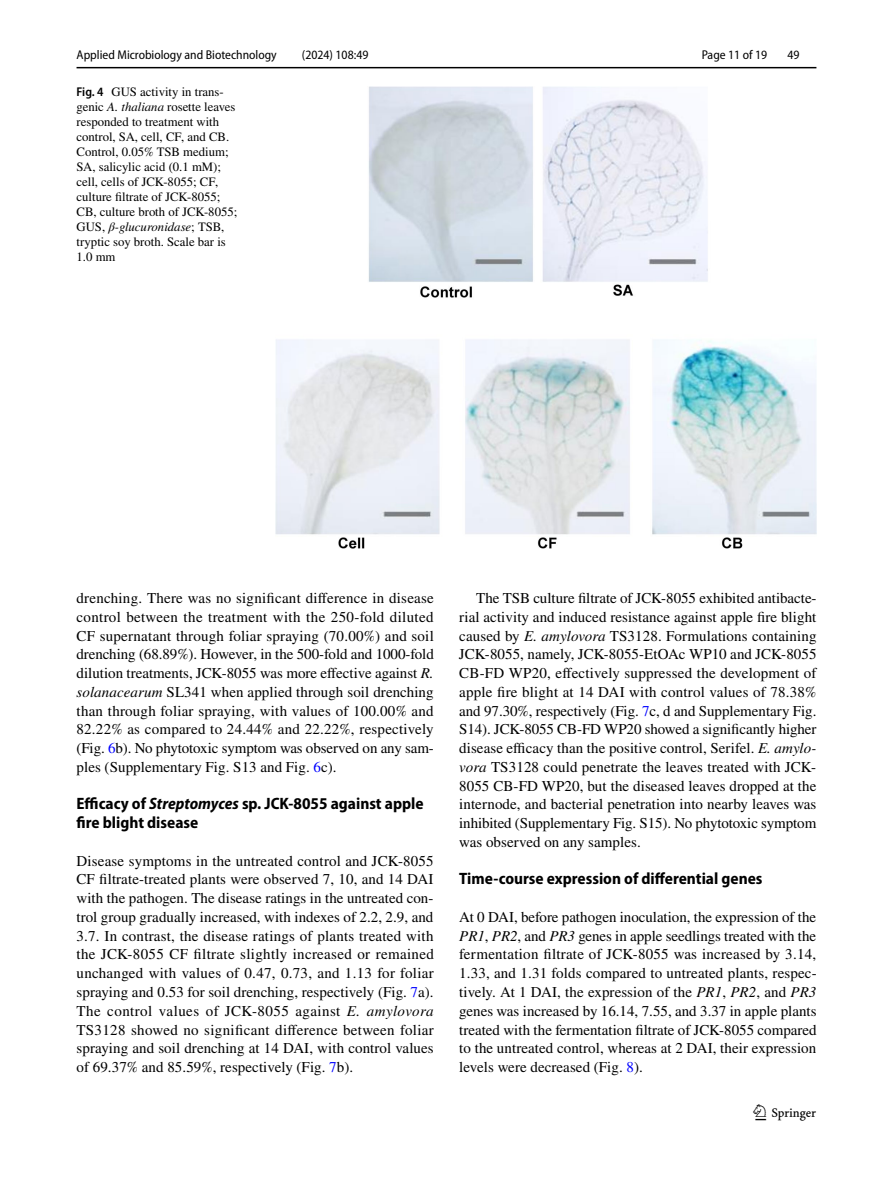
<style>
.page{position:relative;width:893px;height:1187px;background:#fff}
.page>*{position:absolute;margin:0;border:0;box-sizing:border-box;transform-origin:0 0}
.t1{font:22.5px "Springnew Regular 3";color:#000}
.t2{font:700 semi-condensed 16.5px/18.8px "Myriad Pro";color:#000}
.t3{font:15px/18.8px "STIX";letter-spacing:.005em;color:#000;text-align:justify}
.t4{font:12.75px/15px "STIX";color:#000}
.t5{font:semi-condensed 12.75px "Myriad Pro";color:#000}
.s1{font-family:"Myriad Pro";font-weight:600;font-stretch:semi-condensed}
.s2{font-style:italic}
.s3{color:#00f}
</style>
<div class="page">
<hr style="left:77px;top:67px;width:739px;height:1px;background:#000">
<img style="left:275px;top:87px;width:541px;height:461px">
<p class="t5" style="left:77px;top:48px;width:202px">Applied Microbiology and Biotechnology</p>
<p class="t5" style="left:302px;top:48px;width:68px">(2024) 108:49</p>
<p class="t4" style="left:77px;top:85px;width:162px"><span class="s1">Fig. 4</span> GUS activity in trans&shy;genic <span class="s2">A. thaliana</span> rosette leaves responded to treatment with control, SA, cell, CF, and CB.<br>Control, 0.05% TSB medium;<br>SA, salicylic acid (0.1 mM); cell, cells of JCK-8055; CF, culture filtrate of JCK-8055;<br>CB, culture broth of JCK-8055;<br>GUS, <span class="s2">β-glucuronidase</span>; TSB, tryptic soy broth. Scale bar is<br>1.0 mm</p>
<p class="t5" style="left:702px;top:48px;width:67px">Page 11 of 19</p>
<p class="t5" style="left:787px;top:48px;width:14px">49</p>
<p class="t3" style="left:77px;top:589px;width:359px">drenching. There was no significant difference in disease control between the treatment with the 250-fold diluted CF supernatant through foliar spraying (70.00%) and soil drenching (68.89%). However, in the 500-fold and 1000-fold dilution treatments, JCK-8055 was more effective against <span class="s2">R. solanacearum</span> SL341 when applied through soil drenching than through foliar spraying, with values of 100.00% and 82.22% as compared to 24.44% and 22.22%, respectively (Fig. <span class="s3">6</span>b). No phytotoxic symptom was observed on any sam&shy;ples (Supplementary Fig. S13 and Fig. <span class="s3">6</span>c).</p>
<p class="t2" style="left:77px;top:794px;width:349px">Efficacy of <span class="s2">Streptomyces</span> sp. JCK‑8055 against apple fire blight disease</p>
<p class="t3" style="left:77px;top:852px;width:359px">Disease symptoms in the untreated control and JCK-8055<br>CF filtrate-treated plants were observed 7, 10, and 14 DAI with the pathogen. The disease ratings in the untreated con&shy;trol group gradually increased, with indexes of 2.2, 2.9, and 3.7. In contrast, the disease ratings of plants treated with the JCK-8055 CF filtrate slightly increased or remained unchanged with values of 0.47, 0.73, and 1.13 for foliar spraying and 0.53 for soil drenching, respectively (Fig. <span class="s3">7</span>a).<br>The control values of JCK-8055 against <span class="s2">E. amylovora </span>TS3128 showed no significant difference between foliar spraying and soil drenching at 14 DAI, with control values of 69.37% and 85.59%, respectively (Fig. <span class="s3">7</span>b).</p>
<p class="t3" style="left:459px;top:589px;width:359px;text-indent:17px">The TSB culture filtrate of JCK-8055 exhibited antibacte&shy;rial activity and induced resistance against apple fire blight caused by <span class="s2">E. amylovora</span> TS3128. Formulations containing JCK-8055, namely, JCK-8055-EtOAc WP10 and JCK-8055<br>CB-FD WP20, effectively suppressed the development of apple fire blight at 14 DAI with control values of 78.38% and 97.30%, respectively (Fig. <span class="s3">7</span>c, d and Supplementary Fig.<br>S14). JCK-8055 CB-FD WP20 showed a significantly higher disease efficacy than the positive control, Serifel. <span class="s2">E. amylo&shy;vora</span> TS3128 could penetrate the leaves treated with JCK-8055 CB-FD WP20, but the diseased leaves dropped at the internode, and bacterial penetration into nearby leaves was inhibited (Supplementary Fig. S15). No phytotoxic symptom was observed on any samples.</p>
<p class="t2" style="left:459px;top:869px;width:305px">Time‑course expression of differential genes</p>
<p class="t3" style="left:459px;top:908px;width:359px">At 0 DAI, before pathogen inoculation, the expression of the <span class="s2">PR1</span>, <span class="s2">PR2</span>, and <span class="s2">PR3</span> genes in apple seedlings treated with the fermentation filtrate of JCK-8055 was increased by 3.14, 1.33, and 1.31 folds compared to untreated plants, respec&shy;tively. At 1 DAI, the expression of the <span class="s2">PR1</span>, <span class="s2">PR2</span>, and <span class="s2">PR3 </span>genes was increased by 16.14, 7.55, and 3.37 in apple plants treated with the fermentation filtrate of JCK-8055 compared to the untreated control, whereas at 2 DAI, their expression levels were decreased (Fig. <span class="s3">8</span>).</p>
<h1 class="t1" style="left:755px;top:1104px;width:62px">1 3</h1>
</div>
